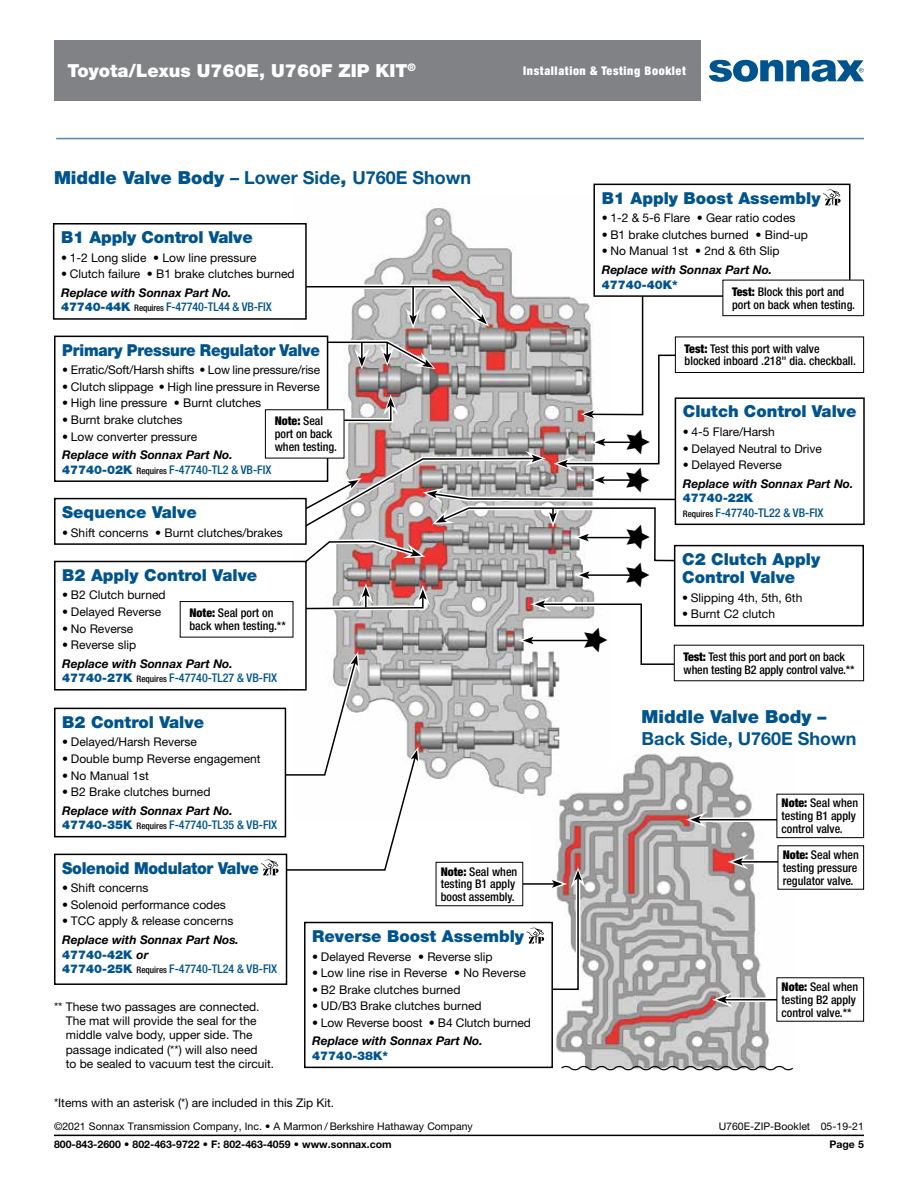
<style>
.page{position:relative;width:918px;height:1188px;background:#fff}
.page>*{position:absolute;margin:0;border:0;box-sizing:border-box;transform-origin:0 0}
.t1{font:700 18px "Helvetica Neue LT Std";color:#00548e}
.t2{font:900 18px "Helvetica Neue LT Std";color:#fff}
.t3{font:900 18px "Helvetica Neue LT Std";color:#00548e}
.t4{font:900 16.5px/18px "Helvetica Neue LT Std";color:#00548e}
.t5{font:900 16.5px "Helvetica Neue LT Std";color:#00548e;scale:.92 1}
.t6{font:900 16.5px "Helvetica Neue LT Std";letter-spacing:-.02em;color:#00548e;scale:.94 1}
.t7{font:12px/14.4px "Helvetica Neue LT Std";color:#000}
.t8{font:500 condensed 12px/12.8px "Helvetica Neue LT Std";color:#000}
.t9{font:italic 700 12px/14.4px "Helvetica Neue LT Std";color:#000}
.t10{font:500 condensed 12px/14.4px "Helvetica Neue LT Std";color:#00548e}
.t11{font:900 condensed 12px "Helvetica Neue LT Std";letter-spacing:.05em;color:#fff}
.t12{font:900 12px "Helvetica Neue LT Std";color:#00548e}
.t13{font:10.5px "Helvetica Neue LT Std";color:#000}
.t14{font:700 10.5px "Helvetica Neue LT Std";color:#000}
.s1{font-weight:900}
.s2{font-weight:900;font-style:normal;color:#00548e}
.s3{font-weight:500;font-style:normal;font-stretch:condensed;font-size:9px}
.s4{font-weight:500;font-style:normal;font-stretch:condensed;color:#00548e}
.s5{font-weight:900;font-stretch:normal}
.s6{font-size:9px;color:#000}
</style>
<div class="page">
<img style="left:371px;top:208px;width:144px;height:60px">
<img style="left:556px;top:793px;width:238px;height:271px">
<svg style="left:561px;top:1064px;width:232px;height:7px"></svg>
<svg style="left:749px;top:997px;width:28px;height:5px"></svg>
<hr style="left:725px;top:999px;width:58px;height:1px;background:#000">
<div style="left:777px;top:978px;width:87px;height:43px;background:#fff"></div>
<svg style="left:749px;top:817px;width:28px;height:5px"></svg>
<hr style="left:699px;top:819px;width:102px;height:1px;background:#000">
<div style="left:777px;top:794px;width:87px;height:44px;background:#fff"></div>
<div style="left:777px;top:794px;width:87px;height:44px;border:1px solid #000"></div>
<div style="left:304px;top:922px;width:249px;height:146px;border:2px solid #000"></div>
<svg style="left:823px;top:189px;width:18px;height:17px"></svg>
<div style="left:593px;top:184px;width:257px;height:113px;border:2px solid #000"></div>
<div style="left:723px;top:280px;width:141px;height:36px;background:#fff"></div>
<div style="left:723px;top:280px;width:141px;height:36px;border:1px solid #000"></div>
<div style="left:675px;top:337px;width:189px;height:36px;border:1px solid #000"></div>
<div style="left:54px;top:498px;width:253px;height:47px;border:2px solid #000"></div>
<div style="left:54px;top:708px;width:232px;height:129px;border:2px solid #000"></div>
<div style="left:54px;top:561px;width:253px;height:130px;border:2px solid #000"></div>
<div style="left:180px;top:601px;width:113px;height:37px;border:1px solid #000"></div>
<div style="left:675px;top:397px;width:190px;height:128px;border:2px solid #000"></div>
<div style="left:674px;top:545px;width:190px;height:81px;border:2px solid #000"></div>
<div style="left:53px;top:223px;width:254px;height:97px;border:2px solid #000"></div>
<div style="left:54px;top:336px;width:274px;height:146px;border:2px solid #000"></div>
<hr style="left:740px;top:860px;width:61px;height:4px;background:#fff">
<hr style="left:741px;top:861px;width:57px;height:2px;background:#000">
<div style="left:778px;top:846px;width:86px;height:43px;background:#fff"></div>
<div style="left:54px;top:854px;width:233px;height:131px;border:2px solid #000"></div>
<hr style="left:56px;top:138px;width:808px;height:1px;background:#5783b3">
<hr style="left:54px;top:1135px;width:810px;height:1px;background:#000">
<svg style="left:709px;top:60px;width:155px;height:22px"></svg>
<div style="left:54px;top:40px;width:647px;height:61px;background:#808285"></div>
<svg style="left:239px;top:268px;width:510px;height:739px"></svg>
<h1 class="t2" style="left:68px;top:60px;width:350px">Toyota/Lexus U760E, U760F ZIP KIT<sup>®</sup></h1>
<p class="t11" style="left:523px;top:63px;width:164px">Installation &amp; Testing Booklet</p>
<h1 class="t1" style="left:54px;top:166px;width:419px"><span class="s1">Middle Valve Body</span> – Lower Side<span class="s1">,</span> U760E Shown</h1>
<h2 class="t4" style="left:61px;top:228px;width:193px">B1 Apply Control Valve</h2>
<p class="t7" style="left:61px;top:250px;width:197px">• 1-2 Long slide • Low line pressure</p>
<p class="t7" style="left:61px;top:267px;width:235px">• Clutch failure • B1 brake clutches burned</p>
<p class="t9" style="left:61px;top:285px;width:212px">Replace with Sonnax Part No.<br><span class="s2">47740-44K</span> <span class="s3">Requires</span> <span class="s4">F-47740-TL44 &amp; VB-FIX</span></p>
<h2 class="t5" style="left:62px;top:340px;width:282px">Primary Pressure Regulator Valve</h2>
<p class="t7" style="left:62px;top:363px;width:259px">• Erratic/Soft/Harsh shifts • Low line pressure/rise</p>
<p class="t7" style="left:62px;top:379px;width:259px">• Clutch slippage • High line pressure in Reverse</p>
<p class="t7" style="left:62px;top:396px;width:200px">• High line pressure • Burnt clutches</p>
<p class="t7" style="left:62px;top:412px;width:122px">• Burnt brake clutches</p>
<p class="t7" style="left:62px;top:429px;width:136px">• Low converter pressure</p>
<p class="t9" style="left:62px;top:448px;width:211px">Replace with Sonnax Part No.<br><span class="s2">47740-02K</span> <span class="s3">Requires</span> <span class="s4">F-47740-TL2 &amp; VB-FIX</span></p>
<p class="t8" style="left:275px;top:415px;width:64px"><span class="s1">Note:</span> Seal port on back when testing.</p>
<h2 class="t4" style="left:62px;top:503px;width:136px">Sequence Valve</h2>
<p class="t7" style="left:62px;top:525px;width:222px">• Shift concerns • Burnt clutches/brakes</p>
<h2 class="t4" style="left:62px;top:566px;width:197px">B2 Apply Control Valve</h2>
<p class="t7" style="left:62px;top:588px;width:105px">• B2 Clutch burned</p>
<p class="t7" style="left:62px;top:604px;width:101px">• Delayed Reverse</p>
<p class="t7" style="left:62px;top:621px;width:73px">• No Reverse</p>
<p class="t7" style="left:62px;top:638px;width:75px">• Reverse slip</p>
<p class="t9" style="left:62px;top:656px;width:217px">Replace with Sonnax Part No.<br><span class="s2">47740-27K</span> <span class="s3">Requires</span> <span class="s4">F-47740-TL27 &amp; VB-FIX</span></p>
<p class="t8" style="left:189px;top:606px;width:98px"><span class="s1">Note:</span> Seal port on back when testing.**</p>
<h2 class="t4" style="left:62px;top:713px;width:143px">B2 Control Valve</h2>
<p class="t7" style="left:62px;top:735px;width:136px">• Delayed/Harsh Reverse</p>
<p class="t7" style="left:62px;top:751px;width:200px">• Double bump Reverse engagement</p>
<p class="t7" style="left:62px;top:768px;width:88px">• No Manual 1st</p>
<p class="t7" style="left:62px;top:784px;width:150px">• B2 Brake clutches burned</p>
<p class="t9" style="left:62px;top:803px;width:217px">Replace with Sonnax Part No.<br><span class="s2">47740-35K</span> <span class="s3">Requires</span> <span class="s4">F-47740-TL35 &amp; VB-FIX</span></p>
<h2 class="t6" style="left:62px;top:858px;width:211px">Solenoid Modulator Valve</h2>
<p class="t7" style="left:62px;top:881px;width:88px">• Shift concerns</p>
<p class="t7" style="left:62px;top:897px;width:165px">• Solenoid performance codes</p>
<p class="t7" style="left:62px;top:914px;width:173px">• TCC apply &amp; release concerns</p>
<p class="t9" style="left:62px;top:932px;width:217px">Replace with Sonnax Part Nos.<br><span class="s2">47740-42K</span> or<br><span class="s2">47740-25K</span> <span class="s3">Requires</span> <span class="s4">F-47740-TL24 &amp; VB-FIX</span></p>
<p class="t7" style="left:66px;top:999px;width:210px;text-indent:-12px">** These two passages are connected.<br>The mat will provide the seal for the middle valve body, upper side. The passage indicated (**) will also need<br>to be sealed to vacuum test the circuit.</p>
<p class="t8" style="left:441px;top:865px;width:78px"><span class="s1">Note:</span> Seal when testing B1 apply boost assembly.</p>
<h2 class="t4" style="left:312px;top:927px;width:213px">Reverse Boost Assembly</h2>
<p class="t7" style="left:312px;top:949px;width:182px">• Delayed Reverse • Reverse slip</p>
<p class="t7" style="left:312px;top:965px;width:215px">• Low line rise in Reverse • No Reverse</p>
<p class="t7" style="left:312px;top:982px;width:150px">• B2 Brake clutches burned</p>
<p class="t7" style="left:312px;top:999px;width:171px">• UD/B3 Brake clutches burned</p>
<p class="t7" style="left:312px;top:1015px;width:220px">• Low Reverse boost • B4 Clutch burned</p>
<p class="t9" style="left:312px;top:1034px;width:172px">Replace with Sonnax Part No.</p>
<p class="t12" style="left:312px;top:1048px;width:77px">47740-38K*</p>
<p class="t7" style="left:54px;top:1096px;width:282px">*Items with an asterisk (*) are included in this Zip Kit.</p>
<h2 class="t4" style="left:602px;top:189px;width:220px">B1 Apply Boost Assembly</h2>
<p class="t7" style="left:602px;top:211px;width:195px">• 1-2 &amp; 5-6 Flare • Gear ratio codes</p>
<p class="t7" style="left:602px;top:227px;width:208px">• B1 brake clutches burned • Bind-up</p>
<p class="t7" style="left:602px;top:244px;width:180px">• No Manual 1st • 2nd &amp; 6th Slip</p>
<p class="t9" style="left:602px;top:262px;width:172px">Replace with Sonnax Part No.</p>
<p class="t12" style="left:602px;top:277px;width:77px">47740-40K*</p>
<p class="t8" style="left:732px;top:285px;width:124px"><span class="s1">Test:</span> Block this port and port on back when testing.</p>
<p class="t8" style="left:685px;top:342px;width:173px"><span class="s1">Test:</span> Test this port with valve blocked inboard .218" dia. checkball.</p>
<h2 class="t4" style="left:683px;top:403px;width:175px">Clutch Control Valve</h2>
<p class="t7" style="left:683px;top:425px;width:93px">• 4-5 Flare/Harsh</p>
<p class="t7" style="left:683px;top:441px;width:141px">• Delayed Neutral to Drive</p>
<p class="t7" style="left:683px;top:458px;width:101px">• Delayed Reverse</p>
<p class="t9" style="left:683px;top:476px;width:172px">Replace with Sonnax Part No.</p>
<p class="t10" style="left:683px;top:491px;width:142px"><span class="s5">47740-22K<br></span><span class="s6">Requires</span> F-47740-TL22 &amp; VB-FIX</p>
<h2 class="t4" style="left:682px;top:550px;width:140px">C2 Clutch Apply<br>Control Valve</h2>
<p class="t7" style="left:682px;top:590px;width:122px">• Slipping 4th, 5th, 6th</p>
<p class="t7" style="left:682px;top:607px;width:94px">• Burnt C2 clutch</p>
<p class="t8" style="left:684px;top:650px;width:173px"><span class="s1">Test:</span> Test this port and port on back when testing B2 apply control valve.**</p>
<h1 class="t3" style="left:642px;top:706px;width:187px">Middle Valve Body –</h1>
<h1 class="t1" style="left:642px;top:728px;width:217px">Back Side, U760E Shown</h1>
<p class="t8" style="left:782px;top:797px;width:78px"><span class="s1">Note:</span> Seal when testing B1 apply control valve.</p>
<p class="t8" style="left:783px;top:848px;width:78px"><span class="s1">Note:</span> Seal when testing pressure regulator valve.</p>
<p class="t8" style="left:782px;top:980px;width:78px"><span class="s1">Note:</span> Seal when testing B2 apply control valve.**</p>
<p class="t13" style="left:54px;top:1120px;width:420px">©2021 Sonnax Transmission Company, Inc. • A Marmon / Berkshire Hathaway Company</p>
<p class="t13" style="left:719px;top:1120px;width:147px">U760E-ZIP-Booklet 05-19-21</p>
<p class="t14" style="left:54px;top:1138px;width:339px">800-843-2600 • 802-463-9722 • F: 802-463-4059 • www.sonnax.com</p>
<p class="t14" style="left:829px;top:1138px;width:36px">Page 5</p>
</div>
